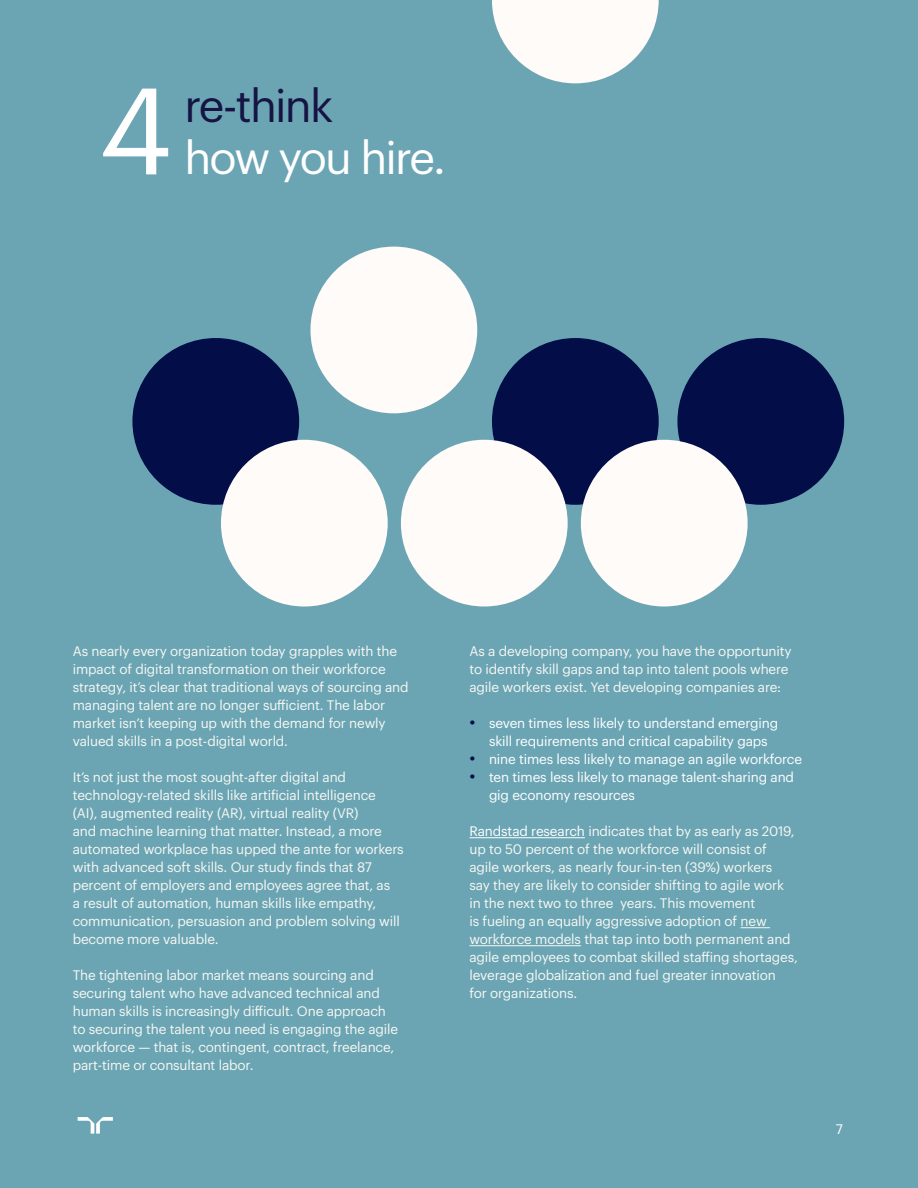
<style>
.page{position:relative;width:918px;height:1188px;background:#6ba5b4}
.page>*{position:absolute;margin:0;border:0;box-sizing:border-box;transform-origin:0 0}
.t1{font:120px "Graphik";color:#fff}
.t2{font:45px "Graphik";letter-spacing:-.04em;color:#fff}
.t3{font:45px "Graphik";letter-spacing:-.04em;color:#151443}
.t4{font:13.5px/18px "Graphik";letter-spacing:-.01em;color:#f8f8f3}
.t5{font:13.5px/18px "Graphik";letter-spacing:-.01em;color:#fff}
.s1{font-size:18px;color:#030e49}
.s2{color:#fff}
</style>
<div class="page">
<svg style="left:492px;top:0;width:167px;height:83px"></svg>
<div style="left:132px;top:338px;width:167px;height:167px;background:#030e49;border-radius:50%"></div>
<div style="left:492px;top:338px;width:167px;height:167px;background:#030e49;border-radius:50%"></div>
<div style="left:677px;top:338px;width:167px;height:167px;background:#030e49;border-radius:50%"></div>
<div style="left:221px;top:440px;width:167px;height:167px;background:#fefbf8;border-radius:50%"></div>
<div style="left:401px;top:440px;width:167px;height:167px;background:#fefbf8;border-radius:50%"></div>
<div style="left:581px;top:440px;width:167px;height:167px;background:#fefbf8;border-radius:50%"></div>
<div style="left:310px;top:247px;width:167px;height:166px;background:#fefbf8;border-radius:50%"></div>
<hr style="left:470px;top:837px;width:115px;height:1px;background:#fff">
<svg style="left:741px;top:927px;width:29px;height:1px"></svg>
<hr style="left:470px;top:945px;width:111px;height:1px;background:#f8f8f3">
<svg style="left:78px;top:1117px;width:35px;height:17px"></svg>
<p class="t1" style="left:98px;top:41px;width:76px">4</p>
<p class="t3" style="left:184px;top:72px;width:150px">re-think</p>
<p class="t2" style="left:184px;top:124px;width:263px">how you hire.</p>
<p class="t4" style="left:73px;top:641px;width:337px">As nearly every organization today grapples with the impact of digital transformation on their workforce strategy, it’s clear that traditional ways of sourcing and managing talent are no longer sufficient. The labor market isn’t keeping up with the demand for newly valued skills in a post-digital world.</p>
<p class="t4" style="left:73px;top:767px;width:333px">It’s not just the most sought-after digital and technology-related skills like artificial intelligence (AI), augmented reality (AR), virtual reality (VR)<br>and machine learning that matter. Instead, a more automated workplace has upped the ante for workers with advanced soft skills. Our study finds that 87 percent of employers and employees agree that, as<br>a result of automation, human skills like empathy, communication, persuasion and problem solving will become more valuable.</p>
<p class="t4" style="left:73px;top:965px;width:327px">The tightening labor market means sourcing and securing talent who have advanced technical and human skills is increasingly difficult. One approach to securing the talent you need is engaging the agile workforce — that is, contingent, contract, freelance, part-time or consultant labor.</p>
<p class="t4" style="left:470px;top:641px;width:324px">As a developing company, you have the opportunity to identify skill gaps and tap into talent pools where agile workers exist. Yet developing companies are:</p>
<p class="t5" style="left:489px;top:713px;width:291px;text-indent:-20px"><span class="s1">•</span> seven times less likely to understand emerging skill requirements and critical capability gaps</p>
<p class="t5" style="left:470px;top:749px;width:334px"><span class="s1">•</span> nine times less likely to manage an agile workforce</p>
<p class="t5" style="left:489px;top:767px;width:307px;text-indent:-20px"><span class="s1">•</span> ten times less likely to manage talent-sharing and gig economy resources</p>
<p class="t4" style="left:470px;top:821px;width:330px"><span class="s2">Randstad research</span> indicates that by as early as 2019, up to 50 percent of the workforce will consist of agile workers, as nearly four-in-ten (39%) workers<br>say they are likely to consider shifting to agile work in the next two to three years. This movement<br>is fueling an equally aggressive adoption of new workforce models that tap into both permanent and agile employees to combat skilled staffing shortages, leverage globalization and fuel greater innovation<br>for organizations.</p>
<p class="t5" style="left:836px;top:1119px;width:9px">7</p>
</div>
